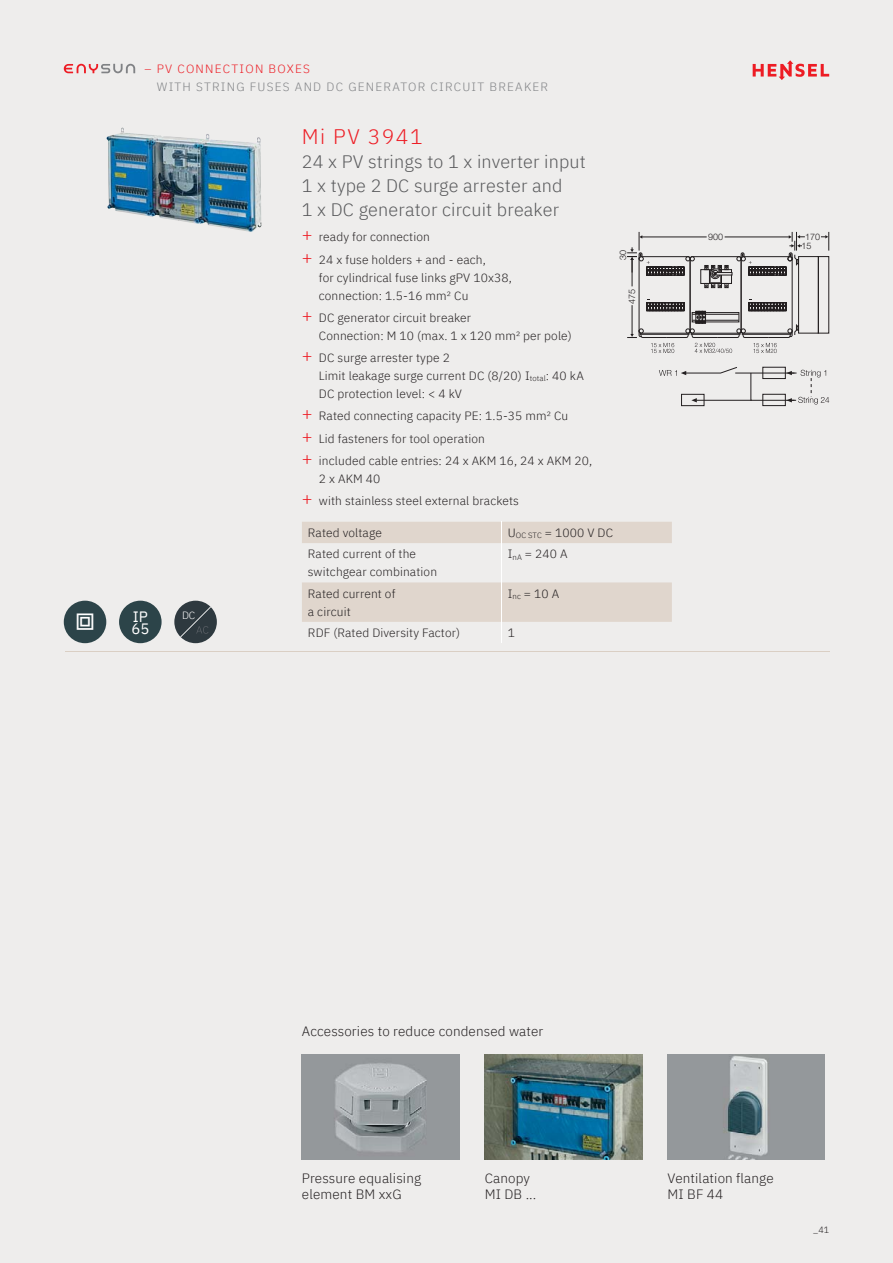
<style>
.page{position:relative;width:893px;height:1263px;background:#eeedec}
.page>*{position:absolute;margin:0;border:0;box-sizing:border-box;transform-origin:0 0}
.t1{font:300 21px "IBM Plex Sans";letter-spacing:.07em;color:#ed1c24}
.t2{font:300 18px/24px "IBM Plex Sans";letter-spacing:.01em;color:#58595b}
.t3{font:18px "Technical LH Pi One";color:#fff}
.t4{font:15px "IBM Plex Sans";color:#fff}
.t5{font:300 13.5px/16.2px "IBM Plex Sans";letter-spacing:.01em;color:#231f20}
.t6{font:300 12px/18px "IBM Plex Sans";letter-spacing:.01em;color:#231f20}
.t7{font:300 12px "IBM Plex Sans";letter-spacing:.1em;color:#808285}
.t8{font:300 12px "IBM Plex Sans";letter-spacing:.1em;color:#ed1c24}
.t9{font:300 10.5px "IBM Plex Sans";color:#fff}
.t10{font:300 9px/9px "Helvetica Neue LT Pro";color:#231f20}
.t11{font:300 9px "IBM Plex Sans";color:#231f20}
.s1{font-size:18px;color:#ed1c24}
</style>
<div class="page">
<svg style="left:753px;top:60px;width:76px;height:20px"></svg>
<img style="left:302px;top:1054px;width:157px;height:105px">
<img style="left:485px;top:1054px;width:157px;height:105px">
<img style="left:668px;top:1054px;width:157px;height:105px">
<svg style="left:64px;top:64px;width:71px;height:9px"></svg>
<hr style="left:65px;top:652px;width:764px;height:1px;background:#dacfc4">
<svg style="left:302px;top:522px;width:370px;height:100px"></svg>
<hr style="left:501px;top:522px;width:1px;height:121px;background:#fff">
<svg style="left:174px;top:601px;width:43px;height:42px"></svg>
<svg style="left:177px;top:603px;width:37px;height:38px"></svg>
<div style="left:119px;top:601px;width:43px;height:42px;background:#2c4449;border-radius:50%"></div>
<div style="left:64px;top:601px;width:42px;height:42px;background:#2c4449;border-radius:50%"></div>
<img style="left:106px;top:128px;width:155px;height:104px">
<div style="left:681px;top:394px;width:23px;height:12px;border:1px solid #231f20"></div>
<svg style="left:659px;top:367px;width:79px;height:9px"></svg>
<hr style="left:735px;top:373px;width:62px;height:1px;background:#231f20">
<div style="left:762px;top:367px;width:24px;height:12px;border:1px solid #231f20"></div>
<svg style="left:750px;top:370px;width:79px;height:36px"></svg>
<hr style="left:696px;top:400px;width:55px;height:1px;background:#231f20">
<svg style="left:691px;top:398px;width:6px;height:4px"></svg>
<svg style="left:627px;top:232px;width:202px;height:121px"></svg>
<p class="t8" style="left:145px;top:61px;width:167px">– PV CONNECTION BOXES</p>
<p class="t7" style="left:157px;top:79px;width:393px">WITH STRING FUSES AND DC GENERATOR CIRCUIT BREAKER</p>
<h1 class="t1" style="left:302px;top:122px;width:122px">Mi PV 3941</h1>
<h2 class="t2" style="left:302px;top:149px;width:285px">24 x PV strings to 1 x inverter input<br>1 x type 2 DC surge arrester and<br>1 x DC generator circuit breaker</h2>
<p class="t6" style="left:302px;top:226px;width:185px;line-height:22.2px"><span class="s1">+</span> ready for connection<br><span class="s1">+</span> 24 x fuse holders + and - each,</p>
<p class="t6" style="left:319px;top:268px;width:194px">for cylindrical fuse links gPV 10x38, connection: 1.5-16 mm² Cu</p>
<p class="t6" style="left:319px;top:308px;width:255px;text-indent:-17px"><span class="s1">+</span> DC generator circuit breaker<br>Connection: M 10 (max. 1 x 120 mm² per pole)</p>
<p class="t6" style="left:319px;top:349px;width:266px;text-indent:-17px"><span class="s1">+</span> DC surge arrester type 2<br>Limit leakage surge current DC (8/20) I<sub>total</sub>: 40 kA<br>DC protection level: &lt; 4 kV</p>
<p class="t6" style="left:302px;top:405px;width:292px;line-height:22.2px"><span class="s1">+</span> Rated connecting capacity PE: 1.5-35 mm² Cu<br><span class="s1">+</span> Lid fasteners for tool operation<br><span class="s1">+</span> included cable entries: 24 x AKM 16, 24 x AKM 20,</p>
<p class="t6" style="left:302px;top:467px;width:219px;line-height:22.2px;text-indent:17px">2 x AKM 40<br><span class="s1">+</span> with stainless steel external brackets</p>
<p class="t10" style="left:619px;top:260px;width:12px;rotate:-90deg">30</p>
<p class="t10" style="left:627px;top:304px;width:17px;rotate:-90deg">475</p>
<p class="t4" style="left:133px;top:606px;width:17px">IP</p>
<h2 class="t3" style="left:76px;top:611px;width:19px">&amp;</h2>
<p class="t4" style="left:131px;top:618px;width:19px">65</p>
<p class="t9" style="left:182px;top:608px;width:15px">DC</p>
<p class="t6" style="left:308px;top:524px;width:76px">Rated voltage</p>
<p class="t6" style="left:508px;top:524px;width:107px">U<sub>OC</sub> <sub>STC</sub> = 1000 V DC</p>
<p class="t6" style="left:308px;top:545px;width:131px">Rated current of the switchgear combination</p>
<p class="t6" style="left:508px;top:545px;width:61px">I<sub>nA</sub> = 240 A</p>
<p class="t6" style="left:308px;top:584px;width:89px">Rated current of a circuit</p>
<p class="t6" style="left:508px;top:584px;width:53px">I<sub>nc</sub> = 10 A</p>
<p class="t6" style="left:308px;top:624px;width:154px">RDF (Rated Diversity Factor)</p>
<p class="t6" style="left:508px;top:624px;width:9px">1</p>
<p class="t10" style="left:708px;top:232px;width:17px">900</p>
<p class="t10" style="left:801px;top:232px;width:20px;text-indent:3px">170<br>15</p>
<p class="t5" style="left:302px;top:1023px;width:243px">Accessories to reduce condensed water</p>
<p class="t5" style="left:302px;top:1170px;width:121px">Pressure equalising element BM xxG</p>
<p class="t5" style="left:485px;top:1170px;width:53px">Canopy<br>MI DB ...</p>
<p class="t5" style="left:668px;top:1170px;width:108px">Ventilation flange<br>MI BF 44</p>
<p class="t11" style="left:813px;top:1224px;width:17px">_41</p>
</div>
